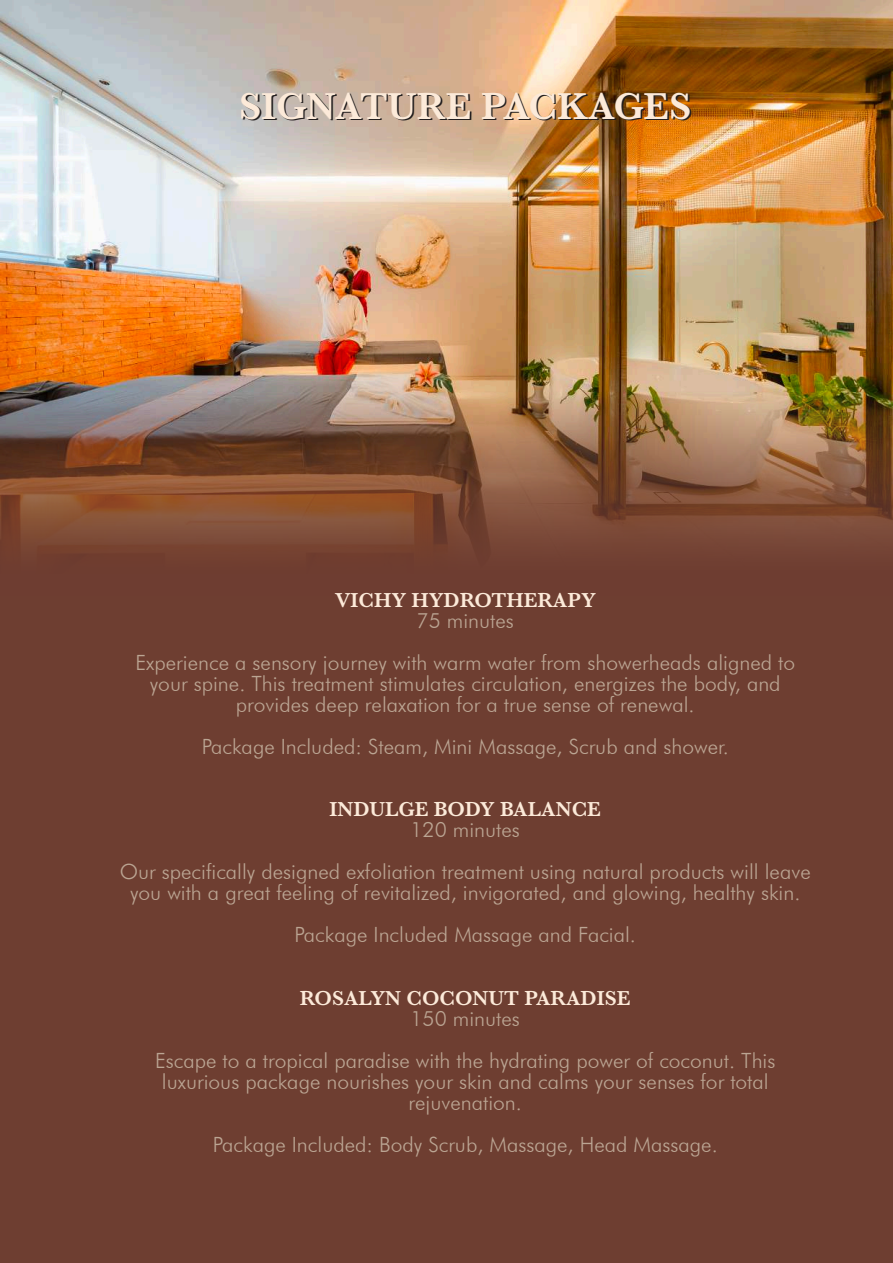
<style>
.page{position:relative;width:893px;height:1263px;background:#6e3e31}
.page>*{position:absolute;margin:0;border:0;box-sizing:border-box;transform-origin:0 0}
.t1{font:600 39px "Baskerville";color:#231f1f}
.t2{font:300 21px/42px "Futura BT";color:#bba593;text-align:center}
.t3{font:600 21px "Baskerville";color:#fcead9}
</style>
<div class="page">
<img style="left:1px;top:0;width:891px;height:392px">
<img style="left:0;top:392px;width:893px;height:154px">
<h1 class="t1" style="left:241px;top:80px;width:454px">SIGNATURE PACKAGES</h1>
<p class="t3" style="left:335px;top:586px;width:263px">VICHY HYDROTHERAPY</p>
<p class="t2" style="left:135px;top:599px;width:661px">75 minutes<br>Experience a sensory journey with warm water from showerheads aligned to</p>
<p class="t2" style="left:150px;top:673px;width:632px;line-height:21px">your spine. This treatment stimulates circulation, energizes the body, and provides deep relaxation for a true sense of renewal.</p>
<p class="t2" style="left:202px;top:725px;width:529px">Package Included: Steam, Mini Massage, Scrub and shower.</p>
<p class="t3" style="left:329px;top:795px;width:273px">INDULGE BODY BALANCE</p>
<p class="t2" style="left:120px;top:809px;width:693px">120 minutes<br>Our specifically designed exfoliation treatment using natural products will leave</p>
<p class="t2" style="left:130px;top:872px;width:672px">you with a great feeling of revitalized, invigorated, and glowing, healthy skin.<br>Package Included Massage and Facial.</p>
<p class="t3" style="left:300px;top:983px;width:332px">ROSALYN COCONUT PARADISE</p>
<p class="t2" style="left:155px;top:997px;width:622px">150 minutes<br>Escape to a tropical paradise with the hydrating power of coconut. This</p>
<p class="t2" style="left:162px;top:1070px;width:608px;line-height:21px">luxurious package nourishes your skin and calms your senses for total rejuvenation.</p>
<p class="t2" style="left:213px;top:1123px;width:506px">Package Included: Body Scrub, Massage, Head Massage.</p>
</div>
